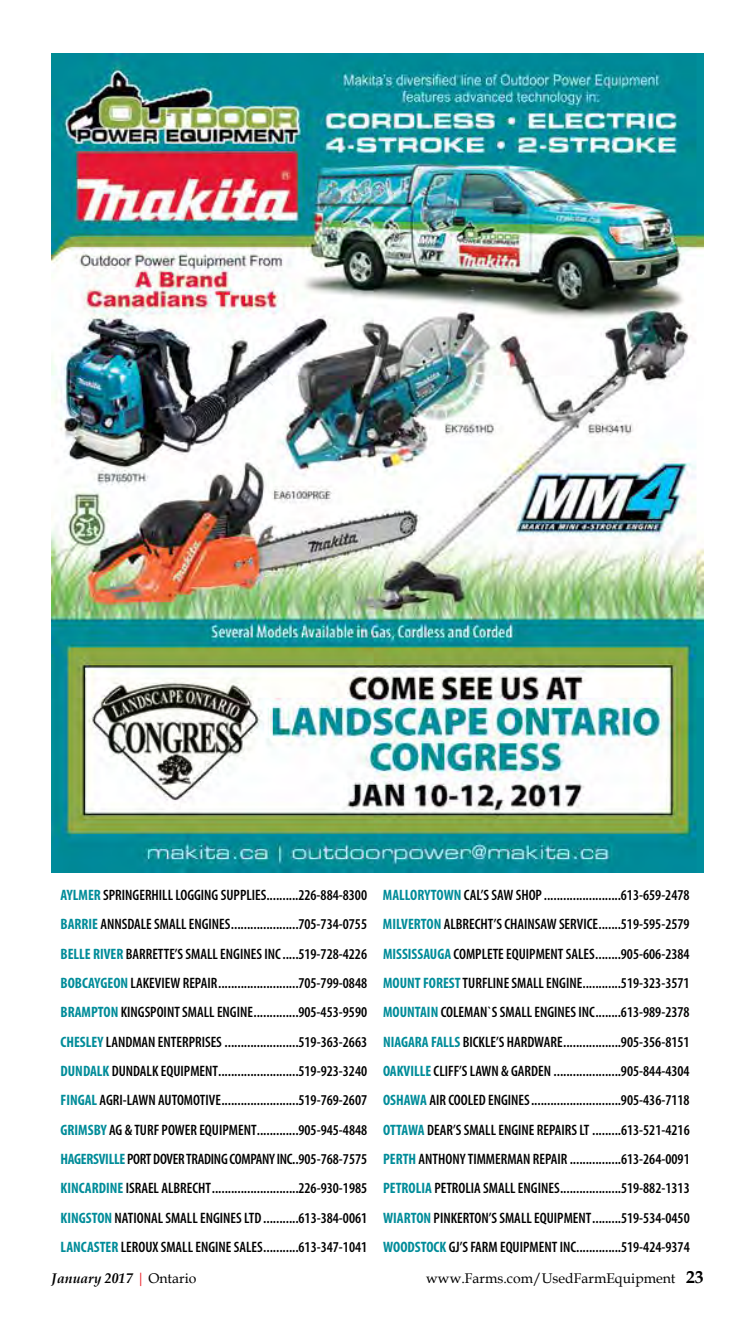
<style>
.page{position:relative;width:756px;height:1323px;background:#fff}
.page>*{position:absolute;margin:0;border:0;box-sizing:border-box;transform-origin:0 0}
.t1{font:600 condensed 15.05px/29.4px "Myriad Pro";color:#000;text-align:justify}
.t2{font:14px "Book Antiqua";color:#000}
.t3{font:italic 700 14px "Book Antiqua";color:#000}
.s1{font-weight:700;color:#008c99}
.s2{font-weight:400;font-style:normal;color:#ed1d24}
.s3{font-weight:400;font-style:normal}
.s4{font-weight:700;font-size:17.5px}
</style>
<div class="page">
<img style="left:52px;top:53px;width:652px;height:820px">
<p class="t1" style="left:60px;top:880px;width:308px"><span class="s1">AYLMER</span> SPRINGERHILL LOGGING SUPPLIES..........226-884-8300<br><span class="s1">BARRIE</span> ANNSDALE SMALL ENGINES .....................705-734-0755<br><span class="s1">BELLE RIVER</span> BARRETTE’S SMALL ENGINES INC .....519-728-4226<br><span class="s1">BOBCAYGEON</span> LAKEVIEW REPAIR .........................705-799-0848<br><span class="s1">BRAMPTON</span> KINGSPOINT SMALL ENGINE ..............905-453-9590<br><span class="s1">CHESLEY</span> LANDMAN ENTERPRISES .......................519-363-2663<br><span class="s1">DUNDALK</span> DUNDALK EQUIPMENT .........................519-923-3240<br><span class="s1">FINGAL</span> AGRI-LAWN AUTOMOTIVE ........................519-769-2607<br><span class="s1">GRIMSBY</span> AG &amp; TURF POWER EQUIPMENT .............905-945-4848<br><span class="s1">HAGERSVILLE</span> PORT DOVER TRADING COMPANY INC..905-768-7575<br><span class="s1">KINCARDINE</span> ISRAEL ALBRECHT ...........................226-930-1985<br><span class="s1">KINGSTON</span> NATIONAL SMALL ENGINES LTD ...........613-384-0061<br><span class="s1">LANCASTER</span> LEROUX SMALL ENGINE SALES ...........613-347-1041</p>
<p class="t1" style="left:383px;top:880px;width:308px"><span class="s1">MALLORYTOWN</span> CAL’S SAW SHOP ........................613-659-2478<br><span class="s1">MILVERTON</span> ALBRECHT’S CHAINSAW SERVICE .......519-595-2579<br><span class="s1">MISSISSAUGA</span> COMPLETE EQUIPMENT SALES ........905-606-2384<br><span class="s1">MOUNT FOREST</span> TURFLINE SMALL ENGINE ............519-323-3571<br><span class="s1">MOUNTAIN</span> COLEMAN`S SMALL ENGINES INC ........613-989-2378<br><span class="s1">NIAGARA FALLS</span> BICKLE’S HARDWARE ..................905-356-8151<br><span class="s1">OAKVILLE</span> CLIFF’S LAWN &amp; GARDEN .....................905-844-4304<br><span class="s1">OSHAWA</span> AIR COOLED ENGINES ............................905-436-7118<br><span class="s1">OTTAWA</span> DEAR’S SMALL ENGINE REPAIRS LT .........613-521-4216<br><span class="s1">PERTH</span> ANTHONY TIMMERMAN REPAIR ................613-264-0091<br><span class="s1">PETROLIA</span> PETROLIA SMALL ENGINES ...................519-882-1313<br><span class="s1">WIARTON</span> PINKERTON’S SMALL EQUIPMENT .........519-534-0450<br><span class="s1">WOODSTOCK</span> GJ’S FARM EQUIPMENT INC..............519-424-9374</p>
<p class="t3" style="left:52px;top:1268px;width:146px">January 2017 <span class="s2">|</span> <span class="s3">Ontario</span></p>
<p class="t2" style="left:426px;top:1269px;width:279px">www.Farms.com/UsedFarmEquipment <span class="s4">23</span></p>
</div>
